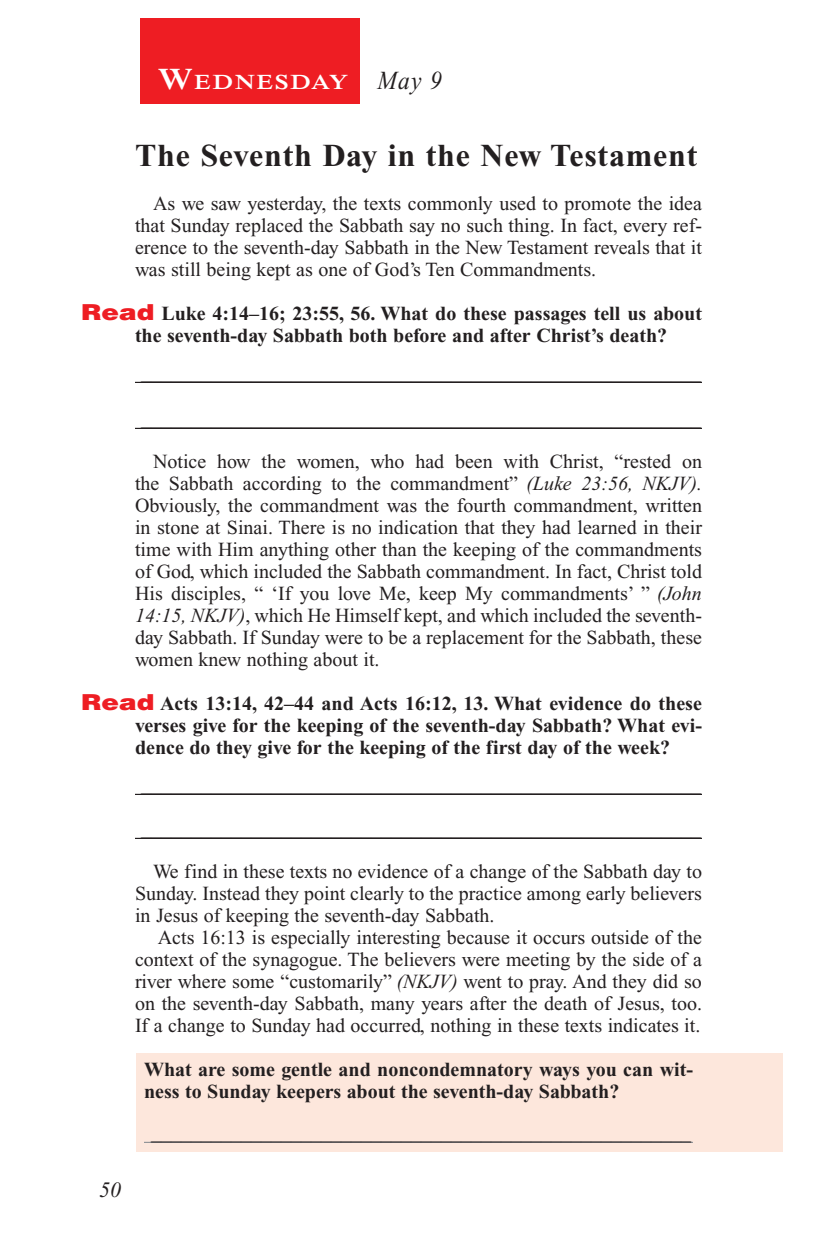
<style>
.page{position:relative;width:819px;height:1260px;background:#fff}
.page>*{position:absolute;margin:0;border:0;box-sizing:border-box;transform-origin:0 0}
.Head{font:700 32px "Times New Roman PS Std";letter-spacing:.025em;color:#231f20}
.Lesson_Dates{font:italic 26px "Times New Roman PS Std";color:#231f20;scale:.9 1}
.t1{font:italic 22px "Times New Roman PS Std";color:#231f20}
.Daily_Header{font:600 21px "Times NRMT Std";letter-spacing:.07em;color:#fff;scale:1.1 1}
.Body{font:20px/22px "Times New Roman PS Std";color:#231f20;text-align:justify}
.Question{font:700 20px/22px "Times New Roman PS Std";color:#231f20}
.Blank_Lines{font:20px "Times New Roman PS Std";color:#231f20}
.x-screened_box-text{font:700 20px/22px "Times New Roman PS Std";color:#231f20}
.Blank_Lines_In_Scree{font:20px "Times New Roman PS Std";color:#231f20}
.s1{font-size:30px}
.s2{font-family:"Helvetica LT Std";font-weight:900;font-size:22px;color:#ee1d23}
.s3{font-style:italic}
</style>
<div class="page">
<div style="left:140px;top:18px;width:220px;height:86px;background:#ee1d23"></div>
<div style="left:137px;top:1053px;width:646px;height:99px;background:#fde7dc"></div>
<hr style="left:135px;top:382px;width:567px;height:1px;background:#231f20">
<hr style="left:135px;top:428px;width:567px;height:1px;background:#231f20">
<hr style="left:135px;top:794px;width:567px;height:1px;background:#231f20">
<hr style="left:135px;top:838px;width:567px;height:1px;background:#231f20">
<hr style="left:144px;top:1142px;width:549px;height:1px;background:#939598">
<p class="Daily_Header" style="left:158px;top:70px;width:175px"><span class="s1">W</span>EDNESDAY</p>
<p class="Lesson_Dates" style="left:378px;top:66px;width:73px">May 9</p>
<p class="Head" style="left:135px;top:138px;width:564px">The Seventh Day in the New Testament</p>
<p class="Body" style="left:135px;top:193px;width:569px;text-indent:18px">As we saw yesterday, the texts commonly used to promote the idea that Sunday replaced the Sabbath say no such thing. In fact, every ref&shy;erence to the seventh-day Sabbath in the New Testament reveals that it was still being kept as one of God’s Ten Commandments.</p>
<p class="Question" style="left:135px;top:303px;width:569px;text-indent:-54px"><span class="s2">Read</span> Luke 4:14–16; 23:55, 56. What do these passages tell us about the seventh-day Sabbath both before and after Christ’s death?</p>
<p class="Blank_Lines" style="left:141px;top:363px;width:561px">________________________________________________________</p>
<p class="Blank_Lines" style="left:141px;top:409px;width:561px">________________________________________________________</p>
<p class="Body" style="left:135px;top:451px;width:569px;text-indent:18px">Notice how the women, who had been with Christ, “rested on the Sabbath according to the commandment” <span class="s3">(Luke 23:56, NKJV).<br></span>Obviously, the commandment was the fourth commandment, written in stone at Sinai. There is no indication that they had learned in their time with Him anything other than the keeping of the commandments of God, which included the Sabbath commandment. In fact, Christ told His disciples, “ ‘If you love Me, keep My commandments’ ” <span class="s3">(John 14:15, NKJV)</span>, which He Himself kept, and which included the seventh&shy;day Sabbath. If Sunday were to be a replacement for the Sabbath, these women knew nothing about it.</p>
<p class="Question" style="left:135px;top:693px;width:568px;text-align:justify;text-indent:-54px"><span class="s2">Read</span> Acts 13:14, 42–44 and Acts 16:12, 13. What evidence do these verses give for the keeping of the seventh-day Sabbath? What evi&shy;dence do they give for the keeping of the first day of the week?</p>
<p class="Blank_Lines" style="left:141px;top:775px;width:561px">________________________________________________________</p>
<p class="Blank_Lines" style="left:141px;top:819px;width:561px">________________________________________________________</p>
<p class="Body" style="left:135px;top:861px;width:569px;text-indent:18px">We find in these texts no evidence of a change of the Sabbath day to Sunday. Instead they point clearly to the practice among early believers in Jesus of keeping the seventh-day Sabbath.</p>
<p class="Body" style="left:135px;top:927px;width:569px;text-indent:23px">Acts 16:13 is especially interesting because it occurs outside of the context of the synagogue. The believers were meeting by the side of a river where some “customarily” <span class="s3">(NKJV)</span> went to pray. And they did so on the seventh-day Sabbath, many years after the death of Jesus, too.<br>If a change to Sunday had occurred, nothing in these texts indicates it.</p>
<p class="x-screened_box-text" style="left:144px;top:1059px;width:550px">What are some gentle and noncondemnatory ways you can wit&shy;ness to Sunday keepers about the seventh-day Sabbath?</p>
<p class="Blank_Lines_In_Scree" style="left:151px;top:1123px;width:541px">______________________________________________________</p>
<p class="t1" style="left:99px;top:1178px;width:23px">50</p>
</div>
